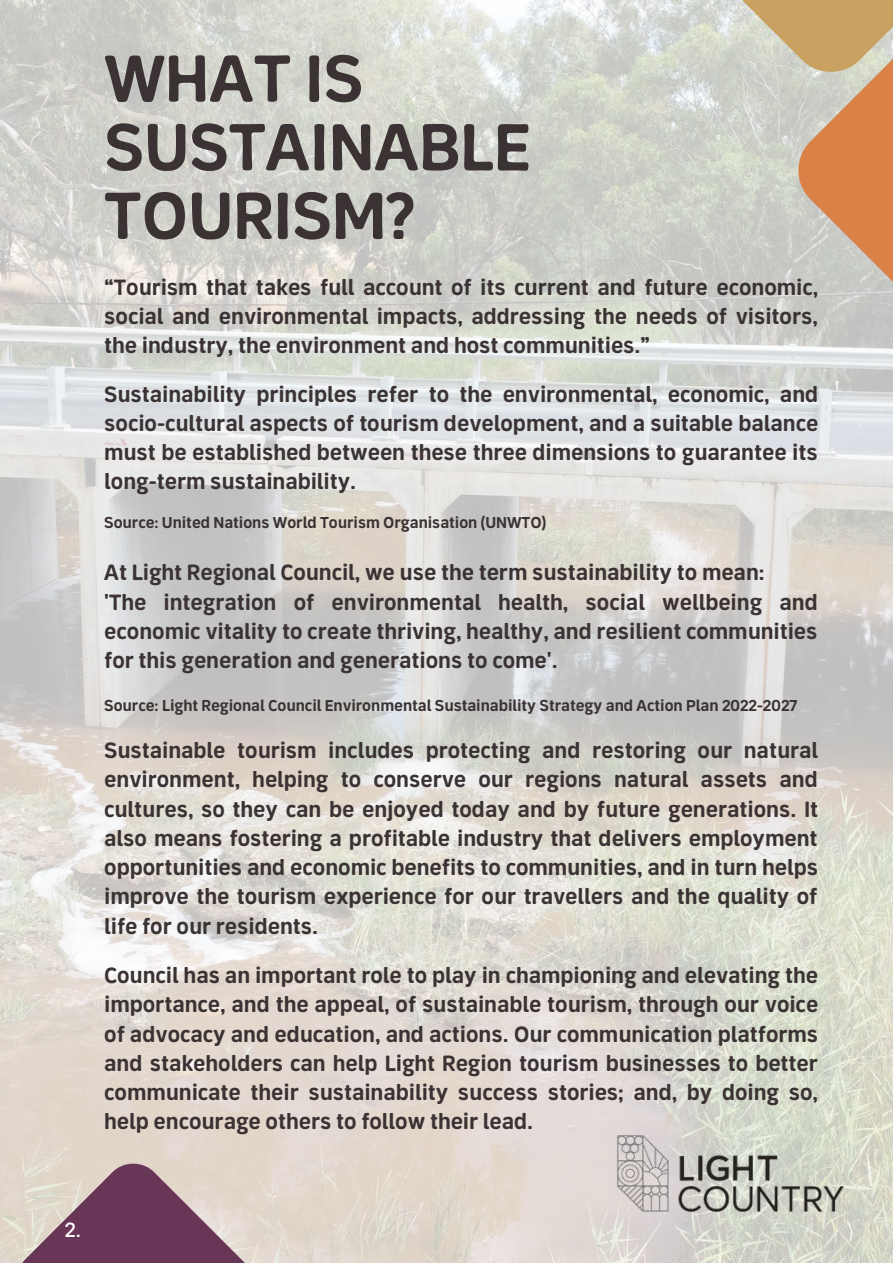
<style>
.page{position:relative;width:893px;height:1264px;background:#fff}
.page>*{position:absolute;margin:0;border:0;box-sizing:border-box;transform-origin:0 0}
.t1{font:700 63px/68.6px "Aventra";color:#3a3233}
.t2{font:700 21px/29.2px "Aventra";color:#3a3233;text-align:justify}
.t3{font:19.5px "Aventra";color:#fff}
.t4{font:700 15px "Aventra";color:#3a3233}
</style>
<div class="page">
<img style="left:0;top:0;width:892px;height:1262px">
<svg style="left:641px;top:0;width:251px;height:359px;background:#d0c4b2"></svg>
<svg style="left:4px;top:1151px;width:262px;height:111px;background:#af959c"></svg>
<img style="left:591px;top:1109px;width:278px;height:126px">
<h1 class="t1" style="left:104px;top:45px;width:427px">WHAT IS<br>SUSTAINABLE<br>TOURISM?</h1>
<p class="t2" style="left:104px;top:273px;width:715px">“Tourism that takes full account of its current and future economic, social and environmental impacts, addressing the needs of visitors, the industry, the environment and host communities.”</p>
<p class="t2" style="left:104px;top:380px;width:715px">Sustainability principles refer to the environmental, economic, and socio-cultural aspects of tourism development, and a suitable balance must be established between these three dimensions to guarantee its long-term sustainability.</p>
<p class="t4" style="left:104px;top:514px;width:443px">Source: United Nations World Tourism Organisation (UNWTO)</p>
<p class="t2" style="left:104px;top:558px;width:715px;text-align:left">At Light Regional Council, we use the term sustainability to mean:<br>'The integration of environmental health, social wellbeing and economic vitality to create thriving, healthy, and resilient communities for this generation and generations to come'.</p>
<p class="t4" style="left:104px;top:696px;width:694px">Source: Light Regional Council Environmental Sustainability Strategy and Action Plan 2022-2027</p>
<p class="t2" style="left:104px;top:736px;width:715px">Sustainable tourism includes protecting and restoring our natural environment, helping to conserve our regions natural assets and cultures, so they can be enjoyed today and by future generations. It also means fostering a profitable industry that delivers employment opportunities and economic benefits to communities, and in turn helps improve the tourism experience for our travellers and the quality of life for our residents.</p>
<p class="t2" style="left:104px;top:961px;width:715px">Council has an important role to play in championing and elevating the importance, and the appeal, of sustainable tourism, through our voice of advocacy and education, and actions. Our communication platforms and stakeholders can help Light Region tourism businesses to better communicate their sustainability success stories; and, by doing so, help encourage others to follow their lead.</p>
<p class="t3" style="left:65px;top:1218px;width:18px">2.</p>
</div>
